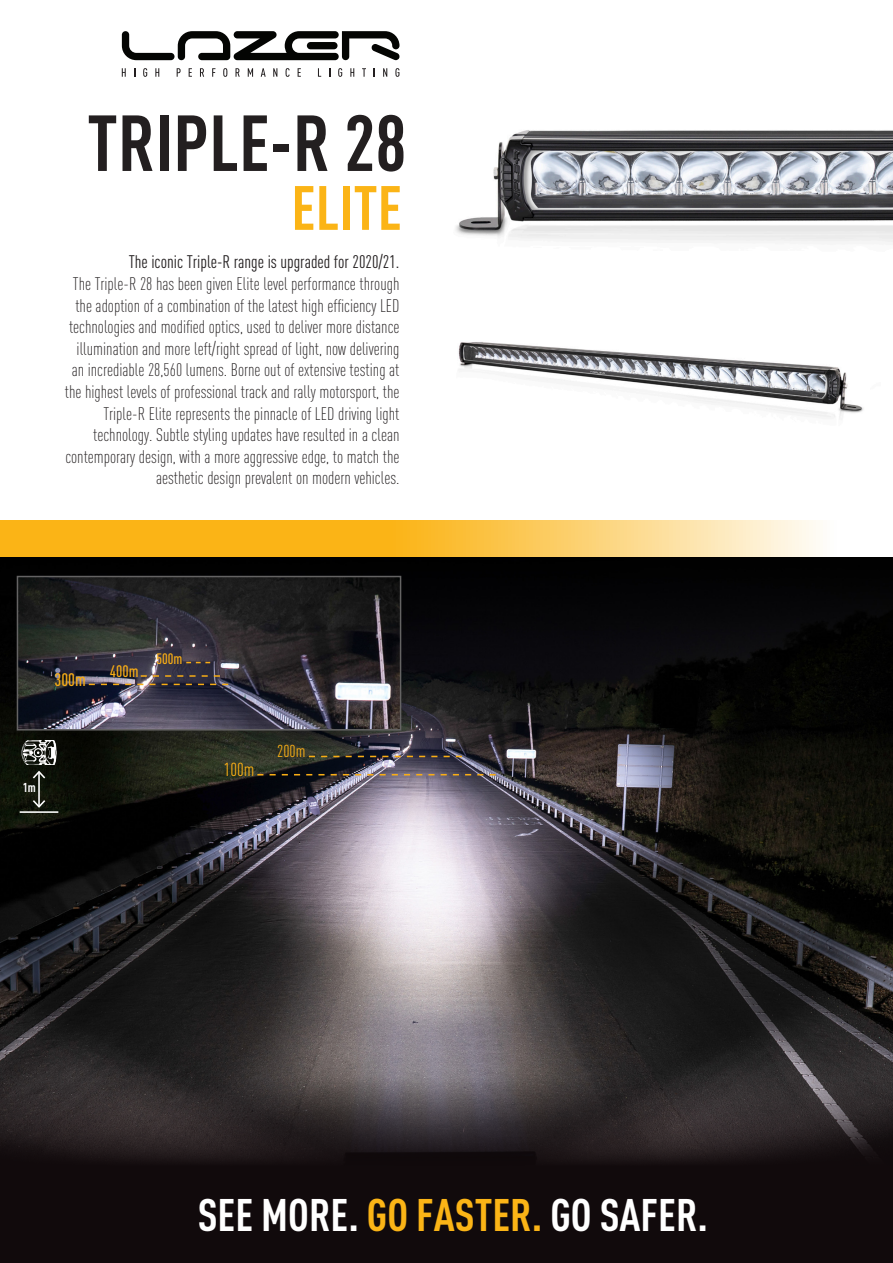
<style>
.page{position:relative;width:893px;height:1263px;background:#fff}
.page>*{position:absolute;margin:0;border:0;box-sizing:border-box;transform-origin:0 0}
.t1{font:700 condensed 78px "DINOT";color:#231f20}
.t2{font:700 condensed 61.5px "DINOT";color:#fbb416}
.t3{font:700 condensed 45px "DINOT";color:#fff}
.t4{font:condensed 18.6px "DINOT";color:#f8ad15}
.t5{font:300 condensed 18px/21.6px "DINOT";color:#231f20;text-align:right}
.t6{font:condensed 18px "DINOT";color:#231f20}
.t7{font:500 condensed 17.85px "DINOT";color:#f8ad15}
.t8{font:condensed 17.1px "DINOT";color:#f8ad15}
.t9{font:500 condensed 16.35px "DINOT";color:#f8ad15}
.t10{font:500 condensed 14.85px "DINOT";color:#f8ad15}
.t11{font:700 condensed 12.75px "DINOT";color:#fff}
.s1{color:#fbb416}
</style>
<div class="page">
<svg style="left:0;top:520px;width:893px;height:38px;background:#f5c55a"></svg>
<div style="left:0;top:559px;width:893px;height:704px;background:#110a0c"></div>
<img style="left:0;top:558px;width:893px;height:514px">
<svg style="left:257px;top:774px;width:239px;height:1px"></svg>
<svg style="left:309px;top:756px;width:153px;height:1px"></svg>
<img style="left:20px;top:579px;width:378px;height:148px">
<div style="left:17px;top:576px;width:384px;height:154px;border:2px solid #646363"></div>
<svg style="left:186px;top:662px;width:24px;height:1px"></svg>
<svg style="left:141px;top:675px;width:79px;height:2px"></svg>
<svg style="left:89px;top:684px;width:139px;height:1px"></svg>
<svg style="left:0;top:1072px;width:893px;height:89px"></svg>
<img style="left:18px;top:740px;width:42px;height:25px">
<hr style="left:38px;top:772px;width:2px;height:35px;background:#fff">
<svg style="left:31px;top:769px;width:16px;height:11px"></svg>
<svg style="left:31px;top:798px;width:16px;height:11px"></svg>
<hr style="left:20px;top:811px;width:38px;height:2px;background:#fff">
<img style="left:455px;top:130px;width:438px;height:113px">
<img style="left:458px;top:342px;width:406px;height:76px">
<svg style="left:122px;top:31px;width:277px;height:29px"></svg>
<svg style="left:122px;top:68px;width:4px;height:9px"></svg>
<svg style="left:143px;top:68px;width:4px;height:9px"></svg>
<svg style="left:155px;top:68px;width:4px;height:9px"></svg>
<svg style="left:177px;top:68px;width:4px;height:9px"></svg>
<svg style="left:189px;top:68px;width:3px;height:9px"></svg>
<svg style="left:200px;top:68px;width:4px;height:9px"></svg>
<svg style="left:212px;top:68px;width:3px;height:9px"></svg>
<svg style="left:223px;top:68px;width:4px;height:9px"></svg>
<svg style="left:235px;top:68px;width:5px;height:9px"></svg>
<svg style="left:248px;top:68px;width:5px;height:9px"></svg>
<svg style="left:261px;top:68px;width:5px;height:9px"></svg>
<svg style="left:273px;top:68px;width:4px;height:9px"></svg>
<svg style="left:286px;top:68px;width:4px;height:9px"></svg>
<svg style="left:298px;top:68px;width:3px;height:9px"></svg>
<svg style="left:318px;top:68px;width:3px;height:9px"></svg>
<svg style="left:338px;top:68px;width:4px;height:9px"></svg>
<svg style="left:350px;top:68px;width:4px;height:9px"></svg>
<svg style="left:362px;top:68px;width:4px;height:9px"></svg>
<svg style="left:383px;top:68px;width:4px;height:9px"></svg>
<svg style="left:395px;top:68px;width:4px;height:9px"></svg>
<p class="t1" style="left:87px;top:96px;width:321px">TRIPLE-R 28</p>
<p class="t2" style="left:291px;top:171px;width:112px">ELITE</p>
<p class="t6" style="left:129px;top:252px;width:272px">The iconic Triple-R range is upgraded for 2020/21.</p>
<p class="t5" style="left:65px;top:273px;width:336px">The Triple-R 28 has been given Elite level performance through the adoption of a combination of the latest high efficiency LED technologies and modified optics, used to deliver more distance illumination and more left/right spread of light, now delivering an incrediable 28,560 lumens. Borne out of extensive testing at the highest levels of professional track and rally motorsport, the Triple-R Elite represents the pinnacle of LED driving light</p>
<p class="t5" style="left:65px;top:424px;width:336px">technology. Subtle styling updates have resulted in a clean contemporary design, with a more aggressive edge, to match the aesthetic design prevalent on modern vehicles.</p>
<p class="t7" style="left:55px;top:669px;width:33px">300m</p>
<p class="t9" style="left:110px;top:662px;width:30px">400m</p>
<p class="t10" style="left:157px;top:650px;width:27px">500m</p>
<p class="t11" style="left:23px;top:779px;width:15px">1m</p>
<p class="t4" style="left:224px;top:759px;width:32px">100m</p>
<p class="t8" style="left:277px;top:741px;width:30px">200m</p>
<p class="t3" style="left:198px;top:1188px;width:512px">SEE MORE. <span class="s1">GO FASTER.</span> GO SAFER.</p>
</div>
